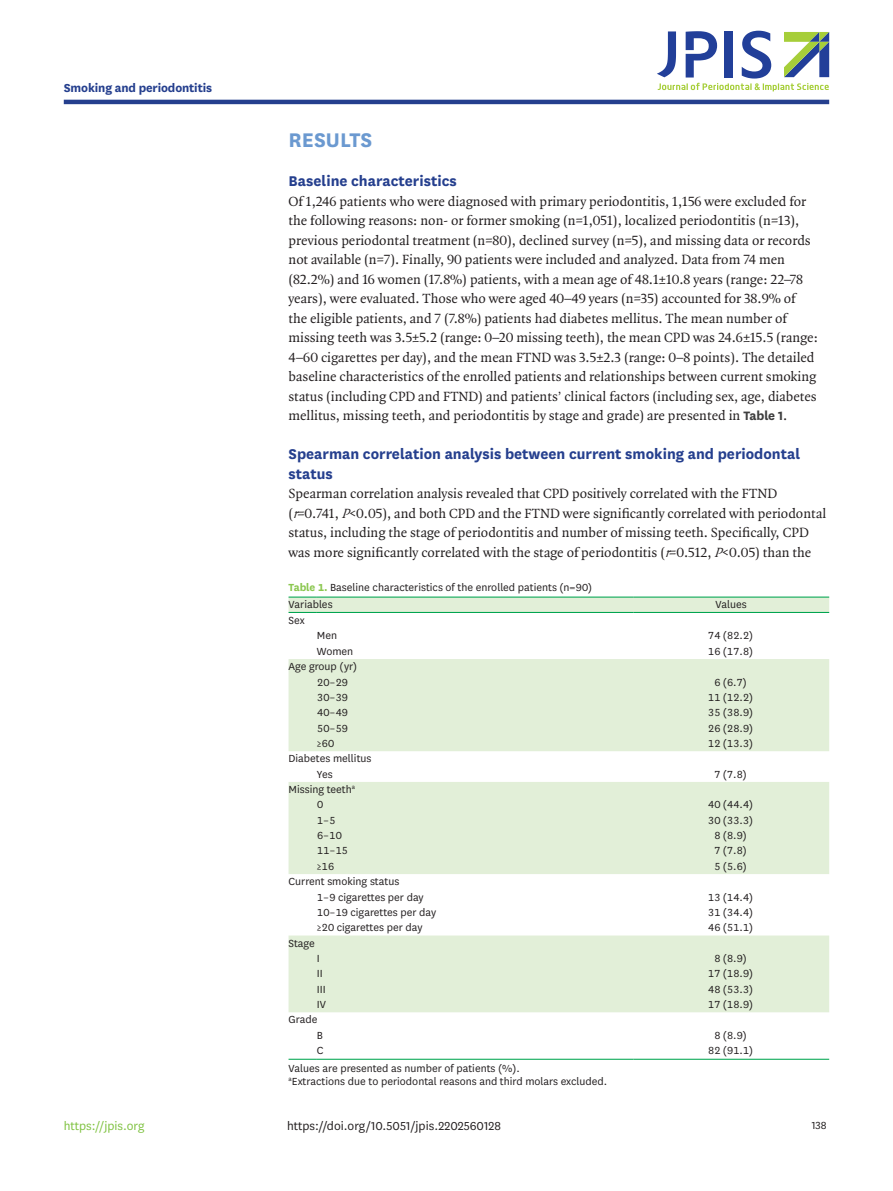
<style>
.page{position:relative;width:893px;height:1191px;background:#fff}
.page>*{position:absolute;margin:0;border:0;box-sizing:border-box;transform-origin:0 0}
.body_title1{font:700 23.1px "National";color:#6b99d0}
.body_title2{font:700 16.5px/19.5px "National";color:#253f8e}
.body_title2_stacked{font:700 16.5px "National";color:#253f8e}
.body_p_first{font:14.25px/19.5px "Quadraat OT";color:#231f20}
.doi_running_footer{font:13.5px "National";color:#231f20}
.alt-title-type{font:700 13.5px "National";letter-spacing:-.01em;color:#253f8e}
.t1{font:13.5px "National";color:#7fc241}
.tbody_entry{font:12px "National";color:#231f20}
.table-wrap-foot_p{font:12px "National";color:#231f20}
.table-wrap_caption{font:12px "National";color:#231f20}
.table-wrap-foot_p_fi{font:12px "National";color:#231f20}
.thead_entry{font:12px "National";color:#231f20}
.s1{font-family:"National";font-weight:700;color:#3e3e3f}
.s2{font-style:italic}
.s3{font-weight:700;color:#8bc750}
</style>
<div class="page">
<hr style="left:64px;top:100px;width:765px;height:4px;background:#253f8e">
<svg style="left:657px;top:31px;width:172px;height:60px"></svg>
<svg style="left:289px;top:597px;width:540px;height:415px;fill:#e2efd8"></svg>
<svg style="left:289px;top:596px;width:28px;height:1px"></svg>
<hr style="left:317px;top:596px;width:316px;height:1px;background:#00a54f">
<hr style="left:633px;top:596px;width:196px;height:1px;background:#00a54f">
<svg style="left:289px;top:612px;width:28px;height:1px"></svg>
<hr style="left:317px;top:612px;width:316px;height:1px;background:#00a54f">
<hr style="left:633px;top:612px;width:196px;height:1px;background:#00a54f">
<svg style="left:289px;top:1058px;width:28px;height:1px"></svg>
<hr style="left:317px;top:1058px;width:316px;height:1px;background:#00a54f">
<hr style="left:633px;top:1058px;width:196px;height:1px;background:#00a54f">
<p class="alt-title-type" style="left:64px;top:78px;width:150px">Smoking and periodontitis</p>
<p class="body_title1" style="left:289px;top:124px;width:85px">RESULTS</p>
<p class="body_title2_stacked" style="left:289px;top:169px;width:170px">Baseline characteristics</p>
<p class="body_p_first" style="left:289px;top:191px;width:531px">Of 1,246 patients who were diagnosed with primary periodontitis, 1,156 were excluded for the following reasons: non- or former smoking (n=1,051), localized periodontitis (n=13), previous periodontal treatment (n=80), declined survey (n=5), and missing data or records not available (n=7). Finally, 90 patients were included and analyzed. Data from 74 men (82.2%) and 16 women (17.8%) patients, with a mean age of 48.1±10.8 years (range: 22–78 years), were evaluated. Those who were aged 40–49 years (n=35) accounted for 38.9% of<br>the eligible patients, and 7 (7.8%) patients had diabetes mellitus. The mean number of missing teeth was 3.5±5.2 (range: 0–20 missing teeth), the mean CPD was 24.6±15.5 (range:<br>4–60 cigarettes per day), and the mean FTND was 3.5±2.3 (range: 0–8 points). The detailed baseline characteristics of the enrolled patients and relationships between current smoking status (including CPD and FTND) and patients’ clinical factors (including sex, age, diabetes mellitus, missing teeth, and periodontitis by stage and grade) are presented in <span class="s1">Table 1</span>.</p>
<p class="body_title2" style="left:289px;top:443px;width:513px">Spearman correlation analysis between current smoking and periodontal status</p>
<p class="body_p_first" style="left:289px;top:484px;width:539px">Spearman correlation analysis revealed that CPD positively correlated with the FTND (<span class="s2">r</span>=0.741, <span class="s2">P</span>&lt;0.05), and both CPD and the FTND were significantly correlated with periodontal status, including the stage of periodontitis and number of missing teeth. Specifically, CPD was more significantly correlated with the stage of periodontitis (<span class="s2">r</span>=0.512, <span class="s2">P</span>&lt;0.05) than the</p>
<p class="table-wrap_caption" style="left:289px;top:579px;width:305px"><span class="s3">Table 1.</span> Baseline characteristics of the enrolled patients (n=90)</p>
<p class="thead_entry" style="left:289px;top:597px;width:46px">Variables</p>
<p class="thead_entry" style="left:716px;top:597px;width:33px">Values</p>
<p class="tbody_entry" style="left:289px;top:612px;width:18px">Sex</p>
<p class="tbody_entry" style="left:317px;top:628px;width:22px">Men</p>
<p class="tbody_entry" style="left:708px;top:628px;width:47px">74 (82.2)</p>
<p class="tbody_entry" style="left:317px;top:643px;width:38px">Women</p>
<p class="tbody_entry" style="left:708px;top:643px;width:47px">16 (17.8)</p>
<p class="tbody_entry" style="left:289px;top:658px;width:70px">Age group (yr)</p>
<p class="tbody_entry" style="left:317px;top:674px;width:33px">20–29</p>
<p class="tbody_entry" style="left:714px;top:674px;width:34px">6 (6.7)</p>
<p class="tbody_entry" style="left:317px;top:689px;width:33px">30–39</p>
<p class="tbody_entry" style="left:708px;top:689px;width:47px">11 (12.2)</p>
<p class="tbody_entry" style="left:317px;top:705px;width:33px">40–49</p>
<p class="tbody_entry" style="left:708px;top:705px;width:47px">35 (38.9)</p>
<p class="tbody_entry" style="left:317px;top:720px;width:33px">50–59</p>
<p class="tbody_entry" style="left:708px;top:720px;width:47px">26 (28.9)</p>
<p class="tbody_entry" style="left:317px;top:735px;width:19px">≥60</p>
<p class="tbody_entry" style="left:708px;top:735px;width:47px">12 (13.3)</p>
<p class="tbody_entry" style="left:289px;top:751px;width:84px">Diabetes mellitus</p>
<p class="tbody_entry" style="left:317px;top:766px;width:17px">Yes</p>
<p class="tbody_entry" style="left:714px;top:766px;width:34px">7 (7.8)</p>
<p class="tbody_entry" style="left:289px;top:781px;width:68px">Missing teeth<sup>a</sup></p>
<p class="tbody_entry" style="left:317px;top:797px;width:8px">0</p>
<p class="tbody_entry" style="left:708px;top:797px;width:47px">40 (44.4)</p>
<p class="tbody_entry" style="left:317px;top:812px;width:21px">1–5</p>
<p class="tbody_entry" style="left:708px;top:812px;width:47px">30 (33.3)</p>
<p class="tbody_entry" style="left:317px;top:827px;width:27px">6–10</p>
<p class="tbody_entry" style="left:714px;top:827px;width:34px">8 (8.9)</p>
<p class="tbody_entry" style="left:317px;top:843px;width:33px">11–15</p>
<p class="tbody_entry" style="left:714px;top:843px;width:34px">7 (7.8)</p>
<p class="tbody_entry" style="left:317px;top:858px;width:19px">≥16</p>
<p class="tbody_entry" style="left:714px;top:858px;width:34px">5 (5.6)</p>
<p class="tbody_entry" style="left:289px;top:873px;width:112px">Current smoking status</p>
<p class="tbody_entry" style="left:317px;top:889px;width:108px">1–9 cigarettes per day</p>
<p class="tbody_entry" style="left:708px;top:889px;width:47px">13 (14.4)</p>
<p class="tbody_entry" style="left:317px;top:904px;width:121px">10–19 cigarettes per day</p>
<p class="tbody_entry" style="left:708px;top:904px;width:47px">31 (34.4)</p>
<p class="tbody_entry" style="left:317px;top:919px;width:107px">≥20 cigarettes per day</p>
<p class="tbody_entry" style="left:708px;top:919px;width:47px">46 (51.1)</p>
<p class="tbody_entry" style="left:289px;top:935px;width:28px">Stage</p>
<p class="tbody_entry" style="left:317px;top:950px;width:4px">I</p>
<p class="tbody_entry" style="left:714px;top:950px;width:34px">8 (8.9)</p>
<p class="tbody_entry" style="left:317px;top:966px;width:7px">II</p>
<p class="tbody_entry" style="left:708px;top:966px;width:47px">17 (18.9)</p>
<p class="tbody_entry" style="left:317px;top:981px;width:10px">III</p>
<p class="tbody_entry" style="left:708px;top:981px;width:47px">48 (53.3)</p>
<p class="tbody_entry" style="left:317px;top:996px;width:11px">IV</p>
<p class="tbody_entry" style="left:708px;top:996px;width:47px">17 (18.9)</p>
<p class="tbody_entry" style="left:289px;top:1012px;width:30px">Grade</p>
<p class="tbody_entry" style="left:317px;top:1027px;width:8px">B</p>
<p class="tbody_entry" style="left:714px;top:1027px;width:34px">8 (8.9)</p>
<p class="tbody_entry" style="left:317px;top:1042px;width:8px">C</p>
<p class="tbody_entry" style="left:708px;top:1042px;width:47px">82 (91.1)</p>
<p class="table-wrap-foot_p_fi" style="left:289px;top:1060px;width:233px">Values are presented as number of patients (%).</p>
<p class="table-wrap-foot_p" style="left:289px;top:1073px;width:320px"><sup>a</sup>Extractions due to periodontal reasons and third molars excluded.</p>
<p class="doi_running_footer" style="left:287px;top:1116px;width:215px">https://doi.org/10.5051/jpis.2202560128</p>
<p class="t1" style="left:64px;top:1116px;width:82px">https://jpis.org</p>
<p class="table-wrap-foot_p" style="left:812px;top:1117px;width:16px">138</p>
</div>
